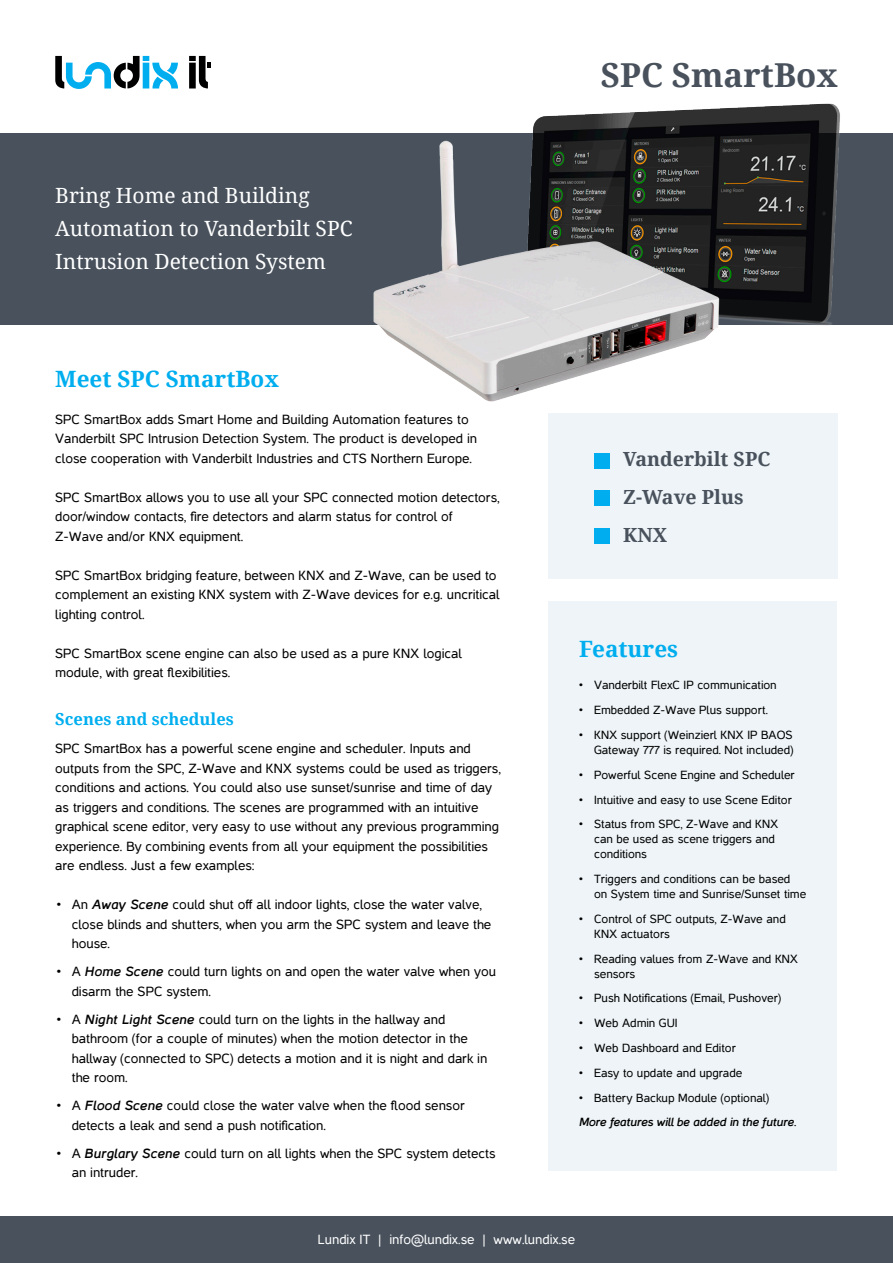
<style>
.page{position:relative;width:893px;height:1263px;background:#fff}
.page>*{position:absolute;margin:0;border:0;box-sizing:border-box;transform-origin:0 0}
.t1{font:700 33px "Droid Serif";color:#48515c}
.t2{font:700 22.5px "Droid Serif";color:#00aeef}
.t3{font:21px/33px "Droid Serif";color:#fff}
.t4{font:700 19.5px "Droid Serif";color:#48515c}
.t5{font:700 16.5px "Droid Serif";color:#00aeef}
.t6{font:13.5px/19.5px "Casper";color:#000}
.t7{font:13.5px "Casper";color:#fff}
.t8{font:12px/15px "Casper";color:#000}
.t9{font:italic 700 12px "Casper";letter-spacing:-.02em;color:#000}
.s1{font-weight:700;font-style:italic}
</style>
<div class="page">
<div style="left:549px;top:413px;width:289px;height:165px;background:#eef4f7"></div>
<div style="left:549px;top:601px;width:288px;height:569px;background:#eef4f7"></div>
<div style="left:0;top:133px;width:893px;height:192px;background:#48515c"></div>
<img style="left:373px;top:103px;width:467px;height:299px">
<svg style="left:55px;top:56px;width:123px;height:33px"></svg>
<svg style="left:189px;top:56px;width:21px;height:32px"></svg>
<div style="left:594px;top:453px;width:16px;height:16px;background:#00aeef"></div>
<div style="left:594px;top:490px;width:16px;height:16px;background:#00aeef"></div>
<div style="left:594px;top:528px;width:16px;height:16px;background:#00aeef"></div>
<div style="left:0;top:1216px;width:893px;height:47px;background:#48515c"></div>
<p class="t3" style="left:55px;top:179px;width:299px">Bring Home and Building<br>Automation to Vanderbilt SPC<br>Intrusion Detection System</p>
<p class="t2" style="left:55px;top:363px;width:225px">Meet SPC SmartBox</p>
<p class="t6" style="left:55px;top:409px;width:423px">SPC SmartBox adds Smart Home and Building Automation features to<br>Vanderbilt SPC Intrusion Detection System. The product is developed in close cooperation with Vanderbilt Industries and CTS Northern Europe.</p>
<p class="t6" style="left:55px;top:487px;width:446px">SPC SmartBox allows you to use all your SPC connected motion detectors, door/window contacts, fire detectors and alarm status for control of<br>Z-Wave and/or KNX equipment.</p>
<p class="t6" style="left:55px;top:565px;width:446px">SPC SmartBox bridging feature, between KNX and Z-Wave, can be used to complement an existing KNX system with Z-Wave devices for e.g. uncritical lighting control.</p>
<p class="t6" style="left:55px;top:643px;width:408px">SPC SmartBox scene engine can also be used as a pure KNX logical module, with great flexibilities.</p>
<p class="t5" style="left:55px;top:708px;width:180px">Scenes and schedules</p>
<p class="t6" style="left:55px;top:739px;width:447px">SPC SmartBox has a powerful scene engine and scheduler. Inputs and outputs from the SPC, Z-Wave and KNX systems could be used as triggers, conditions and actions. You could also use sunset/sunrise and time of day as triggers and conditions. The scenes are programmed with an intuitive graphical scene editor, very easy to use without any previous programming experience. By combining events from all your equipment the possibilities are endless. Just a few examples:</p>
<p class="t6" style="left:72px;top:895px;width:421px;text-indent:-15px">• An <span class="s1">Away Scene</span> could shut off all indoor lights, close the water valve, close blinds and shutters, when you arm the SPC system and leave the house.</p>
<p class="t6" style="left:72px;top:962px;width:426px;text-indent:-15px">• A <span class="s1">Home Scene</span> could turn lights on and open the water valve when you disarm the SPC system.</p>
<p class="t6" style="left:72px;top:1009px;width:417px;text-indent:-15px">• A <span class="s1">Night Light Scene</span> could turn on the lights in the hallway and bathroom (for a couple of minutes) when the motion detector in the hallway (connected to SPC) detects a motion and it is night and dark in the room.</p>
<p class="t6" style="left:72px;top:1096px;width:395px;text-indent:-15px">• A <span class="s1">Flood Scene</span> could close the water valve when the flood sensor detects a leak and send a push notification.</p>
<p class="t6" style="left:72px;top:1143px;width:425px;text-indent:-15px">• A <span class="s1">Burglary Scene</span> could turn on all lights when the SPC system detects an intruder.</p>
<p class="t1" style="left:601px;top:52px;width:239px">SPC SmartBox</p>
<p class="t4" style="left:623px;top:446px;width:149px">Vanderbilt SPC</p>
<p class="t4" style="left:623px;top:484px;width:122px">Z-Wave Plus</p>
<p class="t4" style="left:623px;top:522px;width:45px">KNX</p>
<p class="t2" style="left:579px;top:634px;width:101px">Features</p>
<p class="t8" style="left:579px;top:678px;width:199px">• Vanderbilt FlexC IP communication</p>
<p class="t8" style="left:579px;top:703px;width:190px">• Embedded Z-Wave Plus support.</p>
<p class="t8" style="left:579px;top:727px;width:216px;text-align:right">• KNX support (Weinzierl KNX IP BAOS<br>Gateway 777 is required. Not included)</p>
<p class="t8" style="left:579px;top:767px;width:217px">• Powerful Scene Engine and Scheduler</p>
<p class="t8" style="left:579px;top:792px;width:214px">• Intuitive and easy to use Scene Editor</p>
<p class="t8" style="left:594px;top:817px;width:186px;text-indent:-15px">• Status from SPC, Z-Wave and KNX can be used as scene triggers and conditions</p>
<p class="t8" style="left:594px;top:871px;width:214px;text-indent:-15px">• Triggers and conditions can be based on System time and Sunrise/Sunset time</p>
<p class="t8" style="left:594px;top:911px;width:193px;text-indent:-15px">• Control of SPC outputs, Z-Wave and<br>KNX actuators</p>
<p class="t8" style="left:594px;top:951px;width:206px;text-indent:-15px">• Reading values from Z-Wave and KNX sensors</p>
<p class="t8" style="left:579px;top:991px;width:204px">• Push Notifications (Email, Pushover)</p>
<p class="t8" style="left:579px;top:1016px;width:100px">• Web Admin GUI</p>
<p class="t8" style="left:579px;top:1040px;width:158px">• Web Dashboard and Editor</p>
<p class="t8" style="left:579px;top:1065px;width:165px">• Easy to update and upgrade</p>
<p class="t8" style="left:579px;top:1090px;width:192px">• Battery Backup Module (optional)</p>
<p class="t9" style="left:579px;top:1116px;width:219px">More features will be added in the future.</p>
<p class="t7" style="left:318px;top:1232px;width:259px">Lundix IT | info@lundix.se | www.lundix.se</p>
</div>
